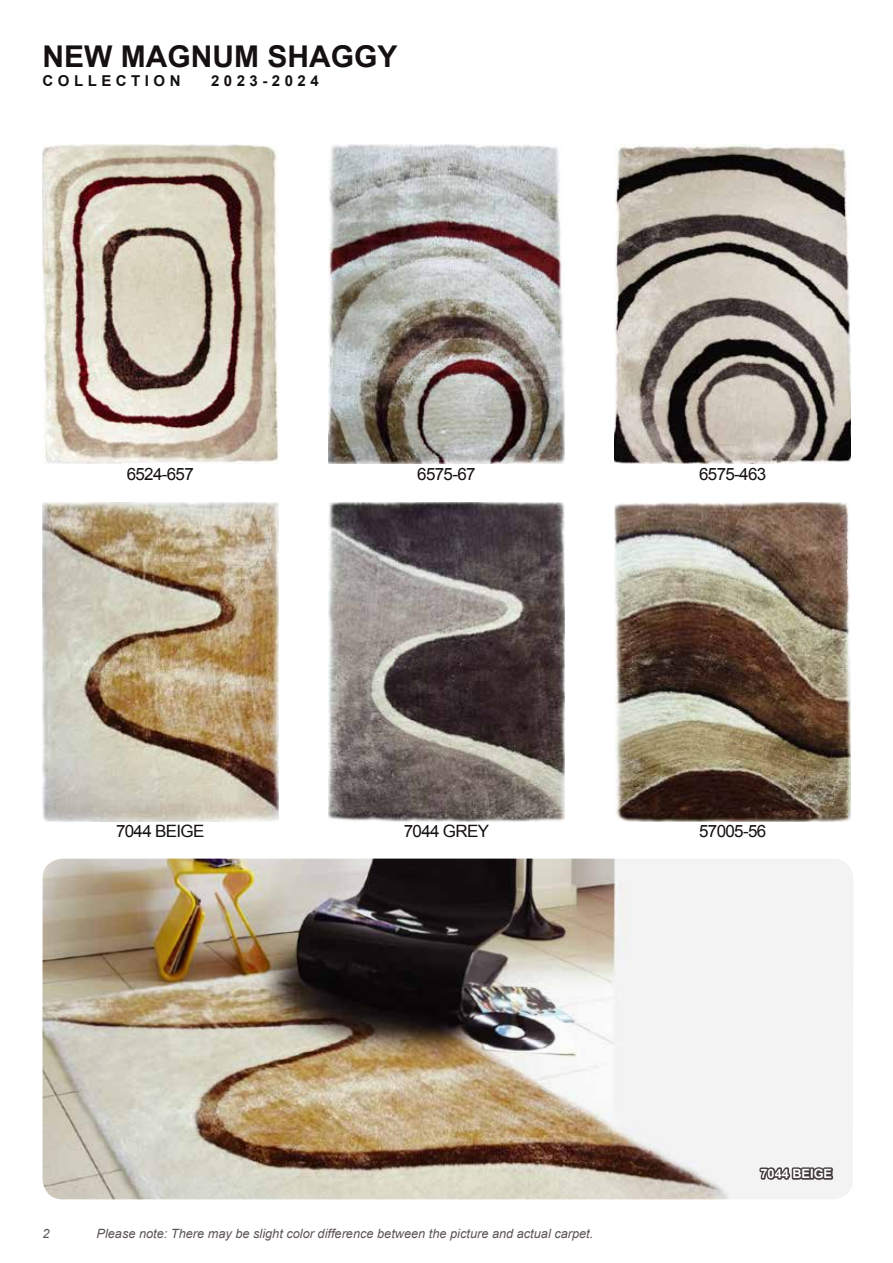
<style>
.page{position:relative;width:893px;height:1263px;background:#fff}
.page>*{position:absolute;margin:0;border:0;box-sizing:border-box;transform-origin:0 0}
.t1{font:700 30px "Arial";color:#151011}
.t2{font:16.95px "Arial";letter-spacing:-.04em;color:#151011}
.t3{font:700 15px "Arial";letter-spacing:.3em;color:#151011}
.t4{font:italic 12.75px "Arial";color:#5c5455}
.t5{font:700 12.75px "Arial";color:#fff}
</style>
<div class="page">
<img style="left:43px;top:145px;width:235px;height:319px">
<img style="left:43px;top:502px;width:235px;height:319px">
<img style="left:615px;top:145px;width:235px;height:319px">
<img style="left:43px;top:858px;width:810px;height:341px">
<svg style="left:758px;top:1161px;width:77px;height:21px"></svg>
<img style="left:329px;top:145px;width:235px;height:319px">
<img style="left:329px;top:502px;width:235px;height:319px">
<img style="left:615px;top:502px;width:235px;height:319px">
<h1 class="t1" style="left:43px;top:37px;width:356px">NEW MAGNUM SHAGGY</h1>
<p class="t3" style="left:43px;top:71px;width:140px">COLLECTION</p>
<p class="t3" style="left:211px;top:71px;width:109px">2023-2024</p>
<h2 class="t2" style="left:127px;top:463px;width:69px">6524-657</h2>
<h2 class="t2" style="left:417px;top:463px;width:60px">6575-67</h2>
<h2 class="t2" style="left:699px;top:463px;width:69px">6575-463</h2>
<h2 class="t2" style="left:116px;top:820px;width:90px">7044 BEIGE</h2>
<h2 class="t2" style="left:404px;top:820px;width:87px">7044 GREY</h2>
<h2 class="t2" style="left:699px;top:820px;width:69px">57005-56</h2>
<p class="t5" style="left:760px;top:1165px;width:73px">7044 BEIGE</p>
<p class="t4" style="left:43px;top:1225px;width:9px">2</p>
<p class="t4" style="left:97px;top:1225px;width:498px">Please note: There may be slight color difference between the picture and actual carpet.</p>
</div>
